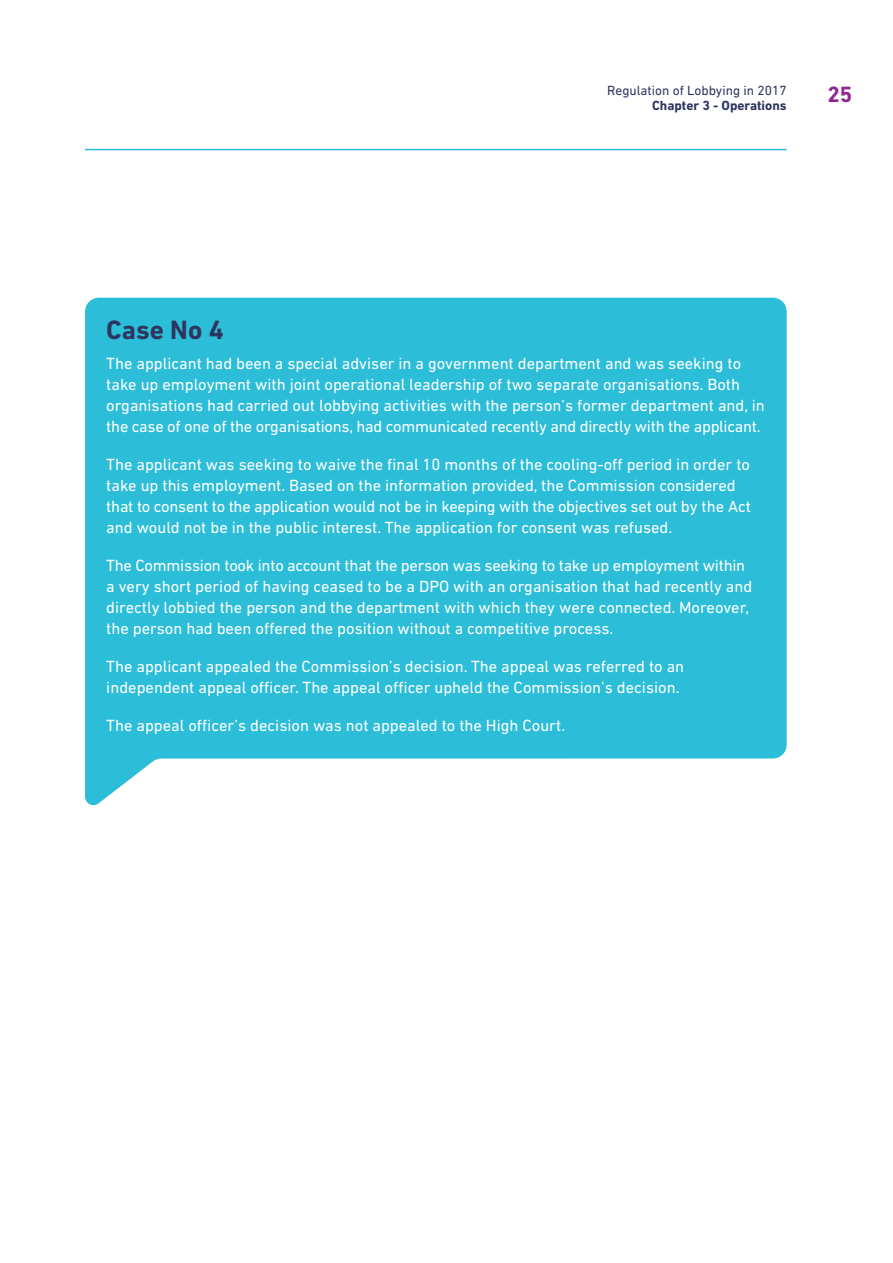
<style>
.page{position:relative;width:893px;height:1263px;background:#fff}
.page>*{position:absolute;margin:0;border:0;box-sizing:border-box;transform-origin:0 0}
.Heading_2_-_Case_Stu{font:700 27px "DIN Next LT Pro";color:#2e355f}
.t1{font:700 22.5px "DIN Next LT Pro";color:#90268f}
.Body{font:16.5px/21px "DIN Next LT Pro";color:#fff}
.t2{font:13.5px "DIN Next LT Pro";color:#2e355f}
.t3{font:700 13.5px "DIN Next LT Pro";color:#2e355f}
</style>
<div class="page">
<hr style="left:85px;top:149px;width:702px;height:1px;background:#2cbdd8">
<svg style="left:85px;top:298px;width:702px;height:507px;background:#3ec2db"></svg>
<p class="t2" style="left:607px;top:83px;width:181px">Regulation of Lobbying in 2017</p>
<p class="t3" style="left:652px;top:98px;width:136px">Chapter 3 - Operations</p>
<h2 class="t1" style="left:827px;top:81px;width:27px">25</h2>
<p class="Heading_2_-_Case_Stu" style="left:106px;top:314px;width:119px">Case No 4</p>
<p class="Body" style="left:106px;top:352px;width:660px">The applicant had been a special adviser in a government department and was seeking to take up employment with joint operational leadership of two separate organisations. Both organisations had carried out lobbying activities with the person’s former department and, in the case of one of the organisations, had communicated recently and directly with the applicant.</p>
<p class="Body" style="left:106px;top:453px;width:646px">The applicant was seeking to waive the final 10 months of the cooling-off period in order to take up this employment. Based on the information provided, the Commission considered that to consent to the application would not be in keeping with the objectives set out by the Act and would not be in the public interest. The application for consent was refused.</p>
<p class="Body" style="left:106px;top:554px;width:647px">The Commission took into account that the person was seeking to take up employment within a very short period of having ceased to be a DPO with an organisation that had recently and directly lobbied the person and the department with which they were connected. Moreover, the person had been offered the position without a competitive process.</p>
<p class="Body" style="left:106px;top:655px;width:579px">The applicant appealed the Commission’s decision. The appeal was referred to an independent appeal officer. The appeal officer upheld the Commission’s decision.</p>
<p class="Body" style="left:106px;top:714px;width:460px">The appeal officer’s decision was not appealed to the High Court.</p>
</div>
